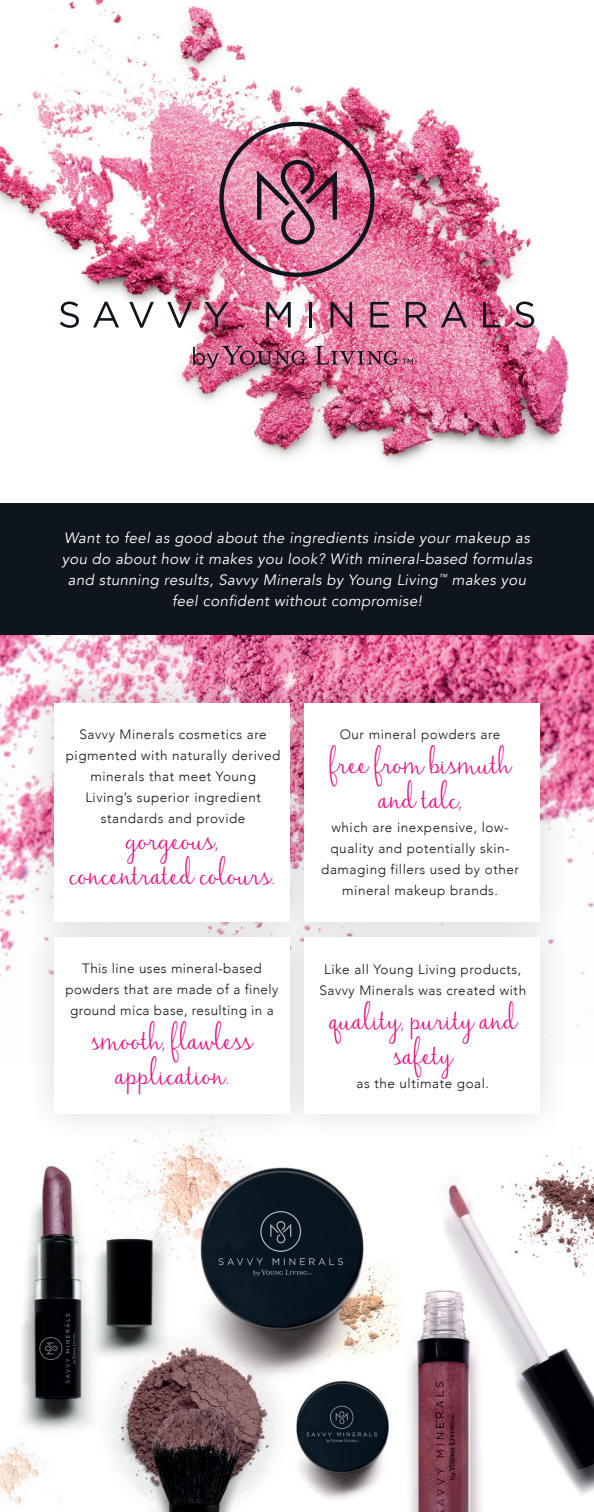
<style>
.page{position:relative;width:594px;height:1512px;background:#fff}
.page>*{position:absolute;margin:0;border:0;box-sizing:border-box;transform-origin:0 0}
.t1{font:45px/34.5px "Jasmine Reminiscentse";color:#e30f83;text-align:center}
.t2{font:italic 15px/21px "Avenir";letter-spacing:.025em;color:#fff;text-align:center}
.t3{font:300 13.5px/21px "Avenir";letter-spacing:.04em;color:#0e151d;text-align:center}
</style>
<div class="page">
<img style="left:0;top:0;width:569px;height:463px">
<img style="left:0;top:634px;width:594px;height:393px">
<img style="left:0;top:1144px;width:594px;height:368px">
<div style="left:24px;top:673px;width:296px;height:279px;background:#231f20;opacity:.15"></div>
<div style="left:24px;top:907px;width:296px;height:237px;background:#231f20;opacity:.15"></div>
<div style="left:274px;top:673px;width:296px;height:279px;background:#231f20;opacity:.15"></div>
<div style="left:274px;top:907px;width:296px;height:237px;background:#231f20;opacity:.15"></div>
<div style="left:0;top:503px;width:594px;height:131px;background:#0e151d"></div>
<svg style="left:213px;top:337px;width:38px;height:37px"></svg>
<div style="left:248px;top:341px;width:33px;height:33px;background:#fff;opacity:.75"></div>
<div style="left:266px;top:342px;width:32px;height:32px;background:#fff;opacity:.75"></div>
<div style="left:282px;top:341px;width:33px;height:33px;background:#fff;opacity:.75"></div>
<div style="left:198px;top:344px;width:29px;height:34px;background:#fff;opacity:.75"></div>
<img style="left:193px;top:346px;width:114px;height:23px">
<svg style="left:315px;top:346px;width:98px;height:19px"></svg>
<img style="left:219px;top:122px;width:156px;height:155px">
<svg style="left:60px;top:302px;width:19px;height:26px"></svg>
<svg style="left:93px;top:302px;width:26px;height:25px"></svg>
<div style="left:121px;top:293px;width:42px;height:44px;background:#fff;opacity:.75"></div>
<svg style="left:129px;top:302px;width:25px;height:26px"></svg>
<div style="left:159px;top:293px;width:42px;height:44px;background:#fff;opacity:.75"></div>
<svg style="left:167px;top:302px;width:25px;height:26px"></svg>
<svg style="left:196px;top:293px;width:41px;height:43px"></svg>
<svg style="left:205px;top:302px;width:24px;height:25px"></svg>
<svg style="left:266px;top:302px;width:25px;height:25px"></svg>
<hr style="left:309px;top:302px;width:3px;height:25px;background:#0e151d">
<svg style="left:331px;top:302px;width:21px;height:25px"></svg>
<svg style="left:370px;top:302px;width:19px;height:25px"></svg>
<svg style="left:406px;top:302px;width:21px;height:25px"></svg>
<svg style="left:441px;top:302px;width:26px;height:25px"></svg>
<svg style="left:483px;top:302px;width:17px;height:25px"></svg>
<svg style="left:515px;top:302px;width:19px;height:26px"></svg>
<div style="left:54px;top:703px;width:236px;height:219px;background:#fff"></div>
<div style="left:54px;top:937px;width:236px;height:177px;background:#fff"></div>
<div style="left:304px;top:703px;width:236px;height:219px;background:#fff"></div>
<div style="left:304px;top:937px;width:236px;height:177px;background:#fff"></div>
<p class="t2" style="left:62px;top:527px;width:472px">Want to feel as good about the ingredients inside your makeup as you do about how it makes you look? With mineral-based formulas and stunning results, Savvy Minerals by Young Living<sup>™</sup> makes you feel confident without compromise!</p>
<p class="t3" style="left:66px;top:723px;width:216px">Savvy Minerals cosmetics are pigmented with naturally derived minerals that meet Young<br>Living’s superior ingredient standards and provide</p>
<p class="t1" style="left:69px;top:823px;width:207px">gorgeous, concentrated colours.</p>
<p class="t3" style="left:65px;top:957px;width:215px">This line uses mineral-based powders that are made of a finely ground mica base, resulting in a</p>
<p class="t1" style="left:91px;top:1023px;width:163px">smooth, flawless application.</p>
<p class="t3" style="left:340px;top:723px;width:162px">Our mineral powders are</p>
<p class="t1" style="left:329px;top:747px;width:183px">free from bismuth and talc,</p>
<p class="t3" style="left:321px;top:817px;width:199px">which are inexpensive, low&shy;quality and potentially skin&shy;damaging fillers used by other mineral makeup brands.</p>
<p class="t3" style="left:319px;top:959px;width:208px">Like all Young Living products,<br>Savvy Minerals was created with</p>
<p class="t1" style="left:329px;top:1003px;width:189px">quality, purity and safety</p>
<p class="t3" style="left:356px;top:1073px;width:134px">as the ultimate goal.</p>
</div>
